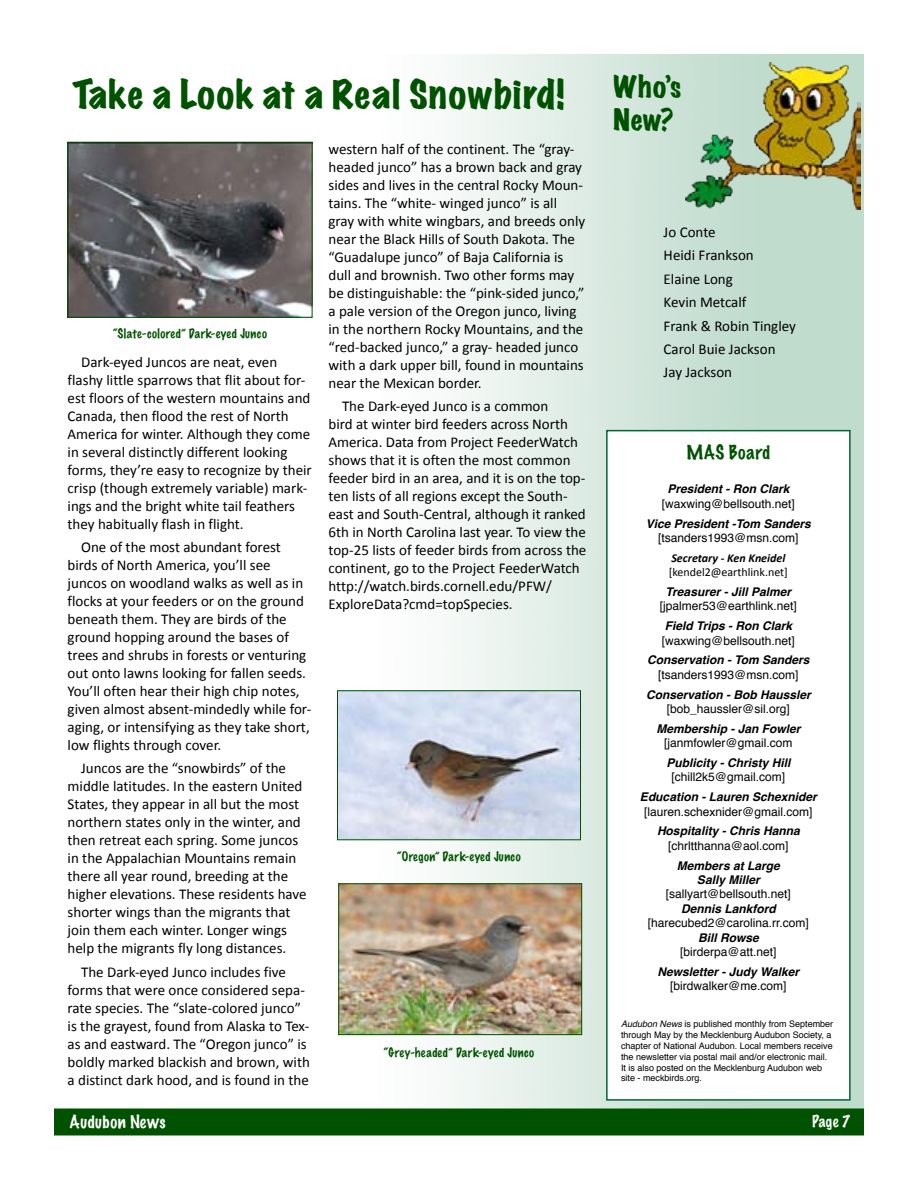
<style>
.page{position:relative;width:918px;height:1188px;background:#fff}
.page>*{position:absolute;margin:0;border:0;box-sizing:border-box;transform-origin:0 0}
.t1{font:expanded 36px "Marker Felt";letter-spacing:.035em;color:#005200}
.t2{font:expanded 27px/32.4px "Marker Felt";letter-spacing:.03em;color:#005200}
.t3{font:100 18px "Marker Felt";letter-spacing:.03em;color:#005200}
.t4{font:100 16.5px "Marker Felt";letter-spacing:.03em;color:#fff}
.t5{font:15px/18px "Calibri";color:#000}
.t6{font:100 15px "Marker Felt";color:#fff}
.t7{font:12px "Helvetica";color:#000}
.t8{font:italic 700 12px/14.4px "Helvetica";color:#000;text-align:center}
.t9{font:100 12px "Marker Felt";letter-spacing:.04em;color:#005200}
.t10{font:12px "Calibri";color:#000}
.t11{font:italic 700 12px "Calibri";color:#000}
.t12{font:9px/10.8px "Helvetica";color:#000}
.s1{font-style:italic}
</style>
<div class="page">
<img style="left:378px;top:54px;width:486px;height:1054px">
<div style="left:54px;top:1108px;width:810px;height:28px;background:#005200;border:2px solid #005200"></div>
<div style="left:607px;top:431px;width:243px;height:669px;background:#fff"></div>
<div style="left:606px;top:430px;width:245px;height:671px;border:2px solid #063"></div>
<img style="left:686px;top:63px;width:175px;height:147px">
<img style="left:69px;top:144px;width:241px;height:172px">
<div style="left:67px;top:142px;width:245px;height:176px;border:1px solid #005200"></div>
<img style="left:339px;top:692px;width:240px;height:146px">
<div style="left:337px;top:690px;width:244px;height:150px;border:1px solid #005200"></div>
<img style="left:340px;top:885px;width:240px;height:148px">
<div style="left:338px;top:883px;width:244px;height:152px;border:1px solid #005200"></div>
<h1 class="t1" style="left:72px;top:66px;width:494px">Take a Look at a Real Snowbird!</h1>
<p class="t5" style="left:328px;top:140px;width:258px">western half of the continent. The “gray&shy;headed junco” has a brown back and gray sides and lives in the central Rocky Moun&shy;tains. The “white- winged junco” is all gray with white wingbars, and breeds only near the Black Hills of South Dakota. The “Guadalupe junco” of Baja California is dull and brownish. Two other forms may be distinguishable: the “pink-sided junco,” a pale version of the Oregon junco, living in the northern Rocky Mountains, and the “red-backed junco,” a gray- headed junco with a dark upper bill, found in mountains near the Mexican border.</p>
<p class="t5" style="left:328px;top:397px;width:259px;text-indent:14px">The Dark-eyed Junco is a common<br>bird at winter bird feeders across North America. Data from Project FeederWatch shows that it is often the most common feeder bird in an area, and it is on the top&shy;ten lists of all regions except the South&shy;east and South-Central, although it ranked 6th in North Carolina last year. To view the top-25 lists of feeder birds from across the continent, go to the Project FeederWatch http://watch.birds.cornell.edu/PFW/ ExploreData?cmd=topSpecies.</p>
<p class="t9" style="left:113px;top:324px;width:155px">“Slate-colored” Dark-eyed Junco</p>
<p class="t5" style="left:68px;top:353px;width:246px;text-indent:14px">Dark-eyed Juncos are neat, even flashy little sparrows that flit about for&shy;est floors of the western mountains and Canada, then flood the rest of North America for winter. Although they come in several distinctly different looking forms, they’re easy to recognize by their crisp (though extremely variable) mark&shy;ings and the bright white tail feathers they habitually flash in flight.</p>
<p class="t5" style="left:68px;top:538px;width:245px;text-indent:14px">One of the most abundant forest birds of North America, you’ll see juncos on woodland walks as well as in flocks at your feeders or on the ground beneath them. They are birds of the ground hopping around the bases of trees and shrubs in forests or venturing out onto lawns looking for fallen seeds.<br>You’ll often hear their high chip notes, given almost absent-mindedly while for&shy;aging, or intensifying as they take short, low flights through cover.</p>
<p class="t5" style="left:68px;top:759px;width:241px;text-indent:14px">Juncos are the “snowbirds” of the middle latitudes. In the eastern United States, they appear in all but the most northern states only in the winter, and then retreat each spring. Some juncos in the Appalachian Mountains remain there all year round, breeding at the higher elevations. These residents have shorter wings than the migrants that join them each winter. Longer wings help the migrants fly long distances.</p>
<p class="t5" style="left:68px;top:963px;width:244px;text-indent:14px">The Dark-eyed Junco includes five forms that were once considered sepa&shy;rate species. The “slate-colored junco” is the grayest, found from Alaska to Tex&shy;as and eastward. The “Oregon junco” is boldly marked blackish and brown, with a distinct dark hood, and is found in the</p>
<p class="t9" style="left:397px;top:847px;width:125px">“Oregon” Dark-eyed Junco</p>
<p class="t9" style="left:384px;top:1043px;width:152px">“Grey-headed” Dark-eyed Junco</p>
<h2 class="t2" style="left:614px;top:70px;width:69px">Who’s<br>New?</h2>
<p class="t5" style="left:664px;top:220px;width:134px;line-height:23.4px">Jo Conte<br>Heidi Frankson<br>Elaine Long<br>Kevin Metcalf<br>Frank &amp; Robin Tingley<br>Carol Buie Jackson<br>Jay Jackson</p>
<p class="t3" style="left:687px;top:438px;width:85px">MAS Board</p>
<p class="t8" style="left:667px;top:482px;width:124px">President - Ron Clark</p>
<p class="t7" style="left:662px;top:494px;width:134px">[waxwing@bellsouth.net]</p>
<p class="t8" style="left:646px;top:516px;width:166px">Vice President -Tom Sanders</p>
<p class="t7" style="left:658px;top:529px;width:142px">[tsanders1993@msn.com]</p>
<p class="t11" style="left:671px;top:550px;width:115px">Secretary - Ken Kneidel</p>
<p class="t10" style="left:669px;top:565px;width:121px">[kendel2@earthlink.net]</p>
<p class="t8" style="left:666px;top:585px;width:127px">Treasurer - Jill Palmer</p>
<p class="t7" style="left:660px;top:597px;width:138px">[jpalmer53@earthlink.net]</p>
<p class="t8" style="left:665px;top:619px;width:129px">Field Trips - Ron Clark</p>
<p class="t7" style="left:662px;top:631px;width:134px">[waxwing@bellsouth.net]</p>
<p class="t8" style="left:647px;top:653px;width:164px">Conservation - Tom Sanders</p>
<p class="t7" style="left:658px;top:665px;width:142px">[tsanders1993@msn.com]</p>
<p class="t8" style="left:646px;top:687px;width:166px">Conservation - Bob Haussler</p>
<p class="t7" style="left:667px;top:700px;width:124px">[bob_haussler@sil.org]</p>
<p class="t8" style="left:656px;top:722px;width:146px">Membership - Jan Fowler</p>
<p class="t7" style="left:664px;top:734px;width:130px">[janmfowler@gmail.com</p>
<p class="t8" style="left:666px;top:756px;width:126px">Publicity - Christy Hill</p>
<p class="t7" style="left:672px;top:768px;width:115px">[chill2k5@gmail.com]</p>
<p class="t8" style="left:640px;top:790px;width:178px">Education - Lauren Schexnider</p>
<p class="t7" style="left:644px;top:802px;width:170px">[lauren.schexnider@gmail.com]</p>
<p class="t8" style="left:657px;top:824px;width:144px">Hospitality - Chris Hanna</p>
<p class="t7" style="left:668px;top:836px;width:122px">[chrltthanna@aol.com]</p>
<p class="t8" style="left:677px;top:858px;width:104px">Members at Large<br>Sally Miller</p>
<p class="t7" style="left:666px;top:885px;width:126px">[sallyart@bellsouth.net]</p>
<p class="t8" style="left:681px;top:902px;width:96px">Dennis Lankford</p>
<p class="t7" style="left:648px;top:914px;width:162px">[harecubed2@carolina.rr.com]</p>
<p class="t8" style="left:698px;top:930px;width:62px">Bill Rowse</p>
<p class="t7" style="left:680px;top:943px;width:98px">[birderpa@att.net]</p>
<p class="t8" style="left:658px;top:965px;width:143px">Newsletter - Judy Walker</p>
<p class="t7" style="left:670px;top:977px;width:118px">[birdwalker@me.com]</p>
<p class="t12" style="left:621px;top:1019px;width:214px"><span class="s1">Audubon News</span> is published monthly from September through May by the Mecklenburg Audubon Society, a chapter of National Audubon. Local members receive the newsletter via postal mail and/or electronic mail.<br>It is also posted on the Mecklenburg Audubon web site - meckbirds.org.</p>
<p class="t4" style="left:70px;top:1108px;width:97px">Audubon News</p>
<p class="t6" style="left:812px;top:1110px;width:40px">Page 7</p>
</div>
